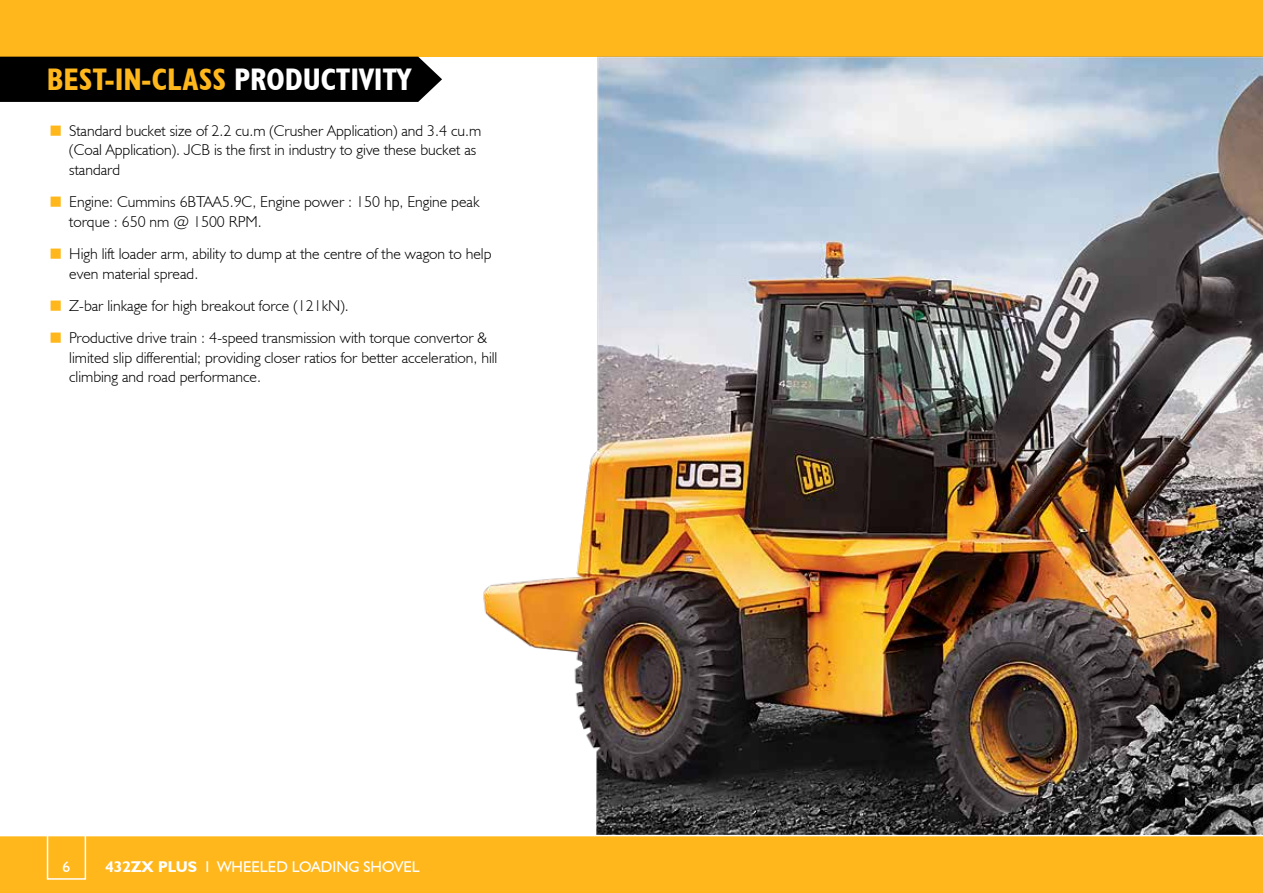
<style>
.page{position:relative;width:1263px;height:893px;background:#ffb71b}
.page>*{position:absolute;margin:0;border:0;box-sizing:border-box;transform-origin:0 0}
.t1{font:700 condensed 31.2px "JCB Euro";color:#ffb71b}
.t2{font:300 15.75px/19.5px "JCB Euro";color:#000}
.t3{font:15.6px "JCB Euro Roman";color:#fff}
.s1{color:#fff}
.s2{font-family:"JCB Euro";font-weight:700}
</style>
<div class="page">
<div style="left:0;top:57px;width:1263px;height:779px;background:#fff"></div>
<div style="left:0;top:57px;width:442px;height:45px;background:#000"></div>
<img style="left:483px;top:56px;width:780px;height:779px">
<div style="left:47px;top:833px;width:39px;height:47px;border:2px solid #fff"></div>
<h1 class="t1" style="left:47px;top:60px;width:366px">BEST-IN-CLASS <span class="s1">PRODUCTIVITY</span></h1>
<p class="t2" style="left:69px;top:121px;width:413px">Standard bucket size of 2.2 cu.m (Crusher Application) and 3.4 cu.m (Coal Application). JCB is the first in industry to give these bucket as standard</p>
<p class="t2" style="left:69px;top:192px;width:412px">Engine: Cummins 6BTAA5.9C, Engine power : 150 hp, Engine peak torque : 650 nm @ 1500 RPM.</p>
<p class="t2" style="left:69px;top:244px;width:424px">High lift loader arm, ability to dump at the centre of the wagon to help even material spread.</p>
<p class="t2" style="left:69px;top:289px;width:420px;line-height:32.2px">Z-bar linkage for high breakout force (121kN).<br>Productive drive train : 4-speed transmission with torque convertor &amp;</p>
<p class="t2" style="left:69px;top:347px;width:430px">limited slip differential; providing closer ratios for better acceleration, hill climbing and road performance.</p>
<p class="t3" style="left:63px;top:857px;width:9px">6</p>
<p class="t3" style="left:105px;top:857px;width:316px"><span class="s2">432ZX PLUS</span> I WHEELED LOADING SHOVEL</p>
</div>
